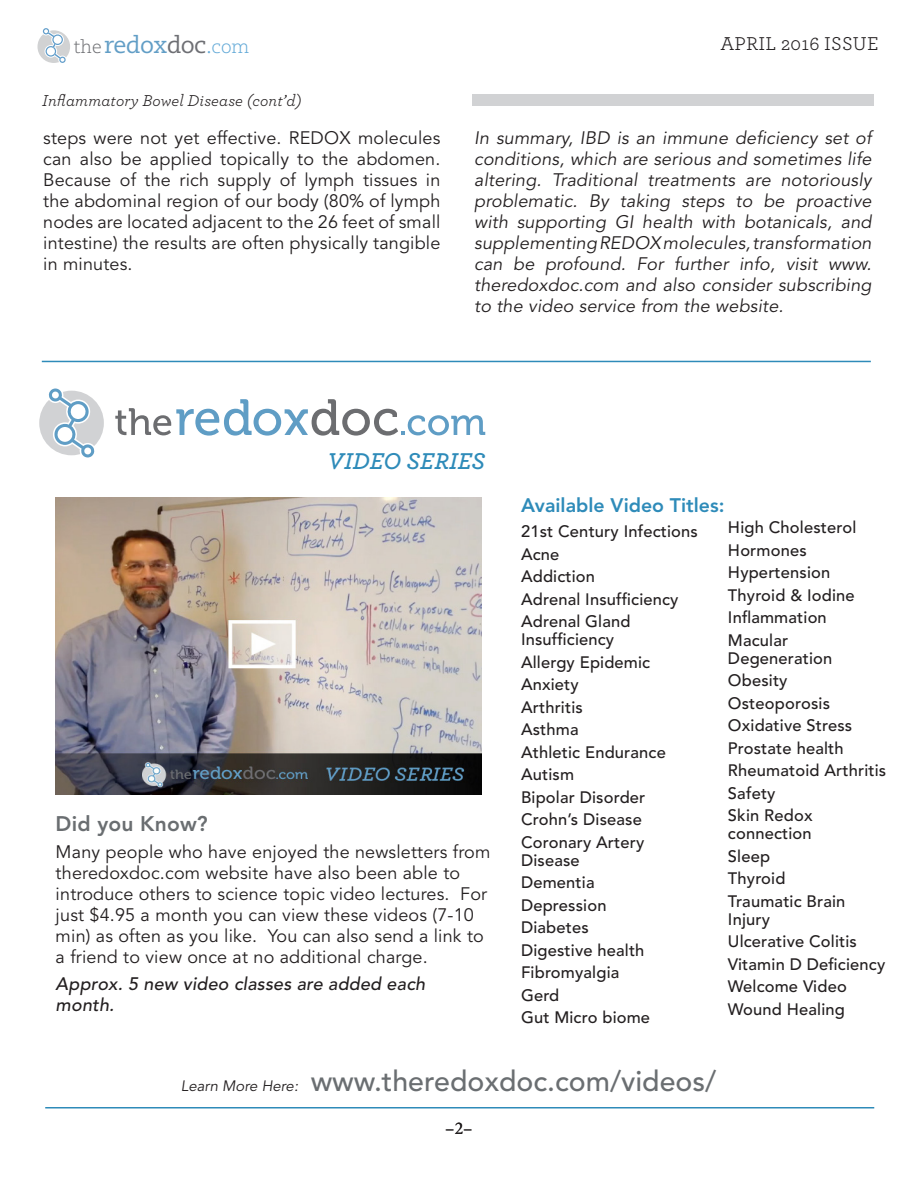
<style>
.page{position:relative;width:918px;height:1188px;background:#fff}
.page>*{position:absolute;margin:0;border:0;box-sizing:border-box;transform-origin:0 0}
.Secondary_Head{font:500 28.5px "Avenir LT";color:#6a6e71}
.Body_Copy{font:italic 600 24px "Archer";letter-spacing:.01em;color:#2e8bb9}
.t1{font:23.55px "Caecilia";letter-spacing:-.025em;color:#629ec6}
.Body_Copy-2{font:800 21px "Avenir LT";letter-spacing:.01em;color:#6a6e71}
.Header_Uber_Paragrap{font:800 19.5px "Avenir LT";color:#2e8bb9}
.t2{font:19.5px "Archer";letter-spacing:.01em;color:#231f20}
.Body_Copy-3{font:18px/21px "Avenir LT";letter-spacing:.01em;color:#231f20;text-align:justify}
.Body_Copy-4{font:italic 18px/21px "Avenir LT";letter-spacing:.01em;color:#231f20;text-align:justify}
.Body_Copy-5{font:italic 500 18px/21px "Avenir LT";letter-spacing:.01em;color:#231f20}
.t3{font:18px "Minion Pro";color:#231f20}
.Body_Copy-6{font:500 16.5px/18px "Avenir LT";letter-spacing:.01em;color:#231f20}
.t4{font:italic 16.5px "Archer";letter-spacing:.01em;color:#231f20}
.s1{font-weight:300;font-size:18px;color:#6d6e72}
.s2{color:#6e6f74}
.s3{font-weight:300;color:#62a9d7}
.s4{font-weight:300;font-size:18.3px;color:#62a9d7}
.s5{font-weight:400;font-style:italic;font-size:15px;color:#231f20}
</style>
<div class="page">
<div style="left:38px;top:30px;width:32px;height:33px;background:#d1d2d3;border-radius:50%"></div>
<svg style="left:42px;top:28px;width:25px;height:35px"></svg>
<div style="left:472px;top:94px;width:402px;height:12px;background:#d1d2d4"></div>
<hr style="left:42px;top:361px;width:829px;height:1px;background:#2e8bb9">
<svg style="left:115px;top:399px;width:370px;height:37px"></svg>
<div style="left:39px;top:391px;width:65px;height:64px;background:#d1d2d4;border-radius:50%"></div>
<svg style="left:47px;top:388px;width:49px;height:70px"></svg>
<img style="left:56px;top:498px;width:425px;height:297px">
<hr style="left:45px;top:1107px;width:829px;height:1px;background:#2e8bb9">
<p class="t1" style="left:74px;top:31px;width:178px"><span class="s1">the</span> redox<span class="s2">doc</span><span class="s3">.</span><span class="s4">com</span></p>
<p class="t2" style="left:721px;top:30px;width:160px">APRIL 2016 ISSUE</p>
<p class="t4" style="left:42px;top:89px;width:261px">Inflammatory Bowel Disease (cont’d)</p>
<p class="Body_Copy-3" style="left:43px;top:128px;width:399px">steps were not yet effective. REDOX molecules can also be applied topically to the abdomen.<br>Because of the rich supply of lymph tissues in the abdominal region of our body (80% of lymph nodes are located adjacent to the 26 feet of small intestine) the results are often physically tangible in minutes.</p>
<p class="Body_Copy-4" style="left:474px;top:128px;width:399px">In summary, IBD is an immune deficiency set of conditions, which are serious and sometimes life altering. Traditional treatments are notoriously problematic. By taking steps to be proactive with supporting GI health with botanicals, and supplementing REDOX molecules, transformation can be profound. For further info, visit www. theredoxdoc.com and also consider subscribing to the video service from the website.</p>
<p class="Body_Copy" style="left:327px;top:443px;width:159px">VIDEO SERIES</p>
<p class="Body_Copy-2" style="left:56px;top:811px;width:154px">Did you Know?</p>
<p class="Body_Copy-3" style="left:56px;top:842px;width:436px;text-align:left">Many people who have enjoyed the newsletters from theredoxdoc.com website have also been able to introduce others to science topic video lectures. For just $4.95 a month you can view these videos (7-10 min) as often as you like. You can also send a link to a friend to view once at no additional charge.</p>
<p class="Body_Copy-5" style="left:56px;top:974px;width:371px">Approx. 5 new video classes are added each month.</p>
<p class="Header_Uber_Paragrap" style="left:521px;top:494px;width:205px">Available Video Titles:</p>
<p class="Body_Copy-6" style="left:521px;top:523px;width:178px">21st Century Infections</p>
<p class="Body_Copy-6" style="left:521px;top:545px;width:40px">Acne</p>
<p class="Body_Copy-6" style="left:521px;top:568px;width:76px">Addiction</p>
<p class="Body_Copy-6" style="left:521px;top:590px;width:159px">Adrenal Insufficiency</p>
<p class="Body_Copy-6" style="left:521px;top:613px;width:111px">Adrenal Gland<br>Insufficiency</p>
<p class="Body_Copy-6" style="left:521px;top:653px;width:131px">Allergy Epidemic</p>
<p class="Body_Copy-6" style="left:521px;top:676px;width:59px">Anxiety</p>
<p class="Body_Copy-6" style="left:521px;top:698px;width:63px">Arthritis</p>
<p class="Body_Copy-6" style="left:521px;top:721px;width:59px">Asthma</p>
<p class="Body_Copy-6" style="left:521px;top:743px;width:146px">Athletic Endurance</p>
<p class="Body_Copy-6" style="left:521px;top:766px;width:55px">Autism</p>
<p class="Body_Copy-6" style="left:521px;top:788px;width:126px">Bipolar Disorder</p>
<p class="Body_Copy-6" style="left:521px;top:811px;width:122px">Crohn’s Disease</p>
<p class="Body_Copy-6" style="left:521px;top:833px;width:125px">Coronary Artery<br>Disease</p>
<p class="Body_Copy-6" style="left:521px;top:874px;width:75px">Dementia</p>
<p class="Body_Copy-6" style="left:521px;top:896px;width:87px">Depression</p>
<p class="Body_Copy-6" style="left:521px;top:919px;width:69px">Diabetes</p>
<p class="Body_Copy-6" style="left:521px;top:941px;width:125px">Digestive health</p>
<p class="Body_Copy-6" style="left:521px;top:964px;width:100px">Fibromyalgia</p>
<p class="Body_Copy-6" style="left:521px;top:986px;width:40px">Gerd</p>
<p class="Body_Copy-6" style="left:521px;top:1009px;width:131px">Gut Micro biome</p>
<p class="Body_Copy-6" style="left:728px;top:519px;width:130px">High Cholesterol</p>
<p class="Body_Copy-6" style="left:728px;top:541px;width:80px">Hormones</p>
<p class="Body_Copy-6" style="left:728px;top:564px;width:104px">Hypertension</p>
<p class="Body_Copy-6" style="left:728px;top:586px;width:128px">Thyroid &amp; Iodine</p>
<p class="Body_Copy-6" style="left:728px;top:609px;width:100px">Inflammation</p>
<p class="Body_Copy-6" style="left:728px;top:631px;width:106px">Macular<br>Degeneration</p>
<p class="Body_Copy-6" style="left:728px;top:672px;width:61px">Obesity</p>
<p class="Body_Copy-6" style="left:728px;top:694px;width:104px">Osteoporosis</p>
<p class="Body_Copy-6" style="left:728px;top:717px;width:126px">Oxidative Stress</p>
<p class="Body_Copy-6" style="left:728px;top:739px;width:117px">Prostate health</p>
<p class="Body_Copy-6" style="left:728px;top:762px;width:160px">Rheumatoid Arthritis</p>
<p class="Body_Copy-6" style="left:728px;top:784px;width:49px">Safety</p>
<p class="Body_Copy-6" style="left:728px;top:807px;width:86px">Skin Redox connection</p>
<p class="Body_Copy-6" style="left:728px;top:847px;width:44px">Sleep</p>
<p class="Body_Copy-6" style="left:728px;top:870px;width:59px">Thyroid</p>
<p class="Body_Copy-6" style="left:728px;top:892px;width:119px">Traumatic Brain<br>Injury</p>
<p class="Body_Copy-6" style="left:728px;top:933px;width:130px">Ulcerative Colitis</p>
<p class="Body_Copy-6" style="left:728px;top:955px;width:159px">Vitamin D Deficiency</p>
<p class="Body_Copy-6" style="left:728px;top:978px;width:120px">Welcome Video</p>
<p class="Body_Copy-6" style="left:728px;top:1000px;width:119px">Wound Healing</p>
<p class="Secondary_Head" style="left:181px;top:1064px;width:537px"><span class="s5">Learn More Here:</span> www.theredoxdoc.com/videos/</p>
<p class="t3" style="left:445px;top:1116px;width:29px">–2–</p>
</div>
